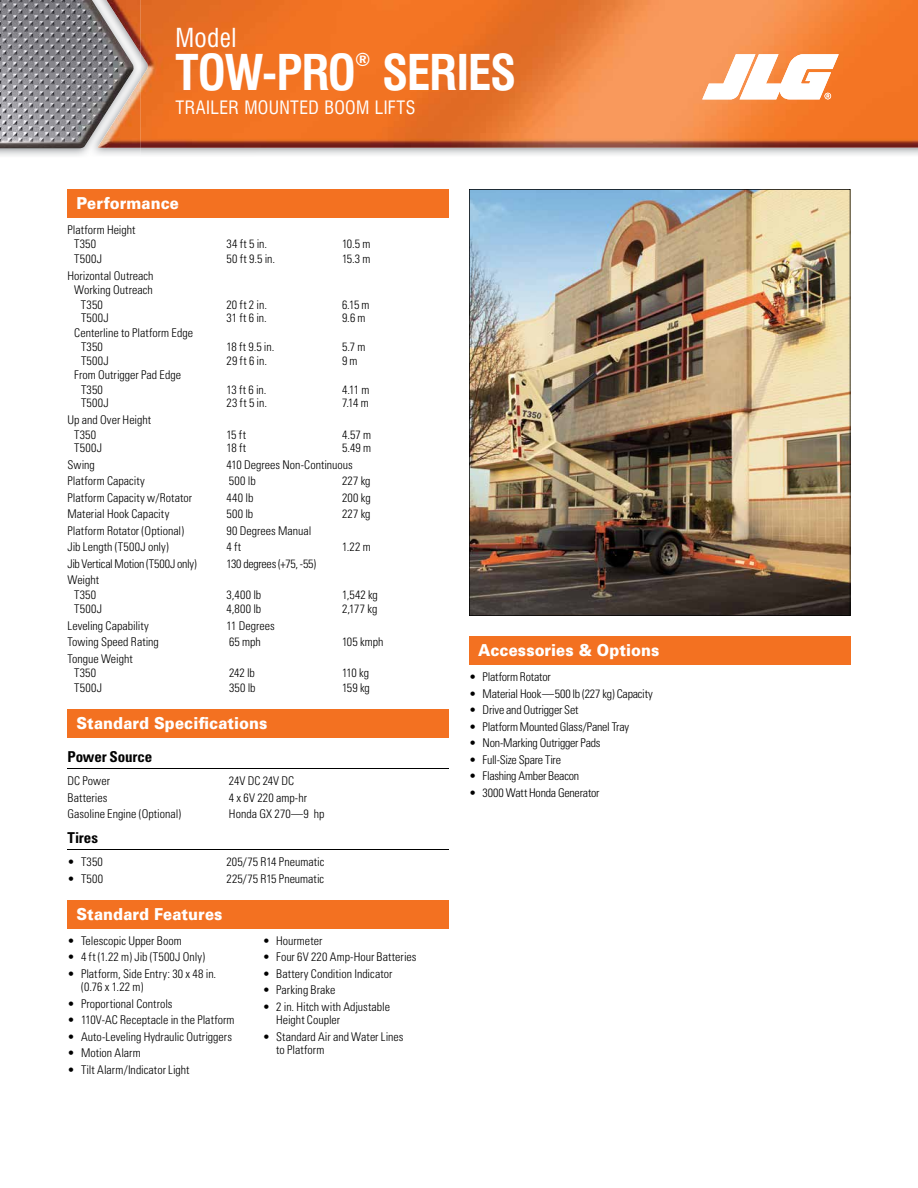
<style>
.page{position:relative;width:918px;height:1188px;background:#fff}
.page>*{position:absolute;margin:0;border:0;box-sizing:border-box;transform-origin:0 0}
.t1{font:700 condensed 48px "Swiss 721 BT";letter-spacing:-.025em;color:#fff}
.t2{font:condensed 25.5px "Swiss 721 BT";letter-spacing:.015em;color:#fff}
.t3{font:700 condensed 18.3px "Swiss 721 BT";color:#fff}
.t4{font:condensed 18px "Swiss 721 BT";letter-spacing:.015em;color:#fff}
.t5{font:900 16.5px "Univers";letter-spacing:.005em;color:#fff;scale:.9 1}
.t6{font:700 condensed 15px "Univers";letter-spacing:-.01em;color:#000}
.t7{font:300 condensed 12px/14.5px "Univers";color:#000}
.t8{font:300 condensed 12px "Univers";letter-spacing:-.02em;color:#000}
.t9{font:300 condensed 12px "Univers";letter-spacing:-.025em;color:#000}
.t10{font:300 condensed 12px "Univers";letter-spacing:.02em;color:#000}
</style>
<div class="page">
<img style="left:140px;top:0;width:778px;height:148px">
<img style="left:89px;top:0;width:51px;height:156px">
<img style="left:0;top:0;width:134px;height:148px">
<svg style="left:702px;top:54px;width:137px;height:45px"></svg>
<img style="left:469px;top:189px;width:381px;height:427px">
<div style="left:68px;top:189px;width:381px;height:29px;background:#f37121"></div>
<div style="left:68px;top:709px;width:381px;height:29px;background:#f37121"></div>
<hr style="left:68px;top:769px;width:381px;height:1px;background:#000">
<hr style="left:68px;top:850px;width:381px;height:1px;background:#000">
<div style="left:68px;top:900px;width:381px;height:28px;background:#f37121"></div>
<div style="left:469px;top:636px;width:381px;height:29px;background:#f37121"></div>
<h2 class="t2" style="left:176px;top:22px;width:62px">Model</h2>
<h1 class="t1" style="left:176px;top:44px;width:182px">TOW-PRO</h1>
<h3 class="t3" style="left:355px;top:49px;width:17px">®</h3>
<h1 class="t1" style="left:382px;top:44px;width:136px">SERIES</h1>
<h3 class="t4" style="left:176px;top:97px;width:241px">TRAILER MOUNTED BOOM LIFTS</h3>
<h3 class="t5" style="left:76px;top:193px;width:115px">Performance</h3>
<p class="t7" style="left:74px;top:222px;width:63px;text-indent:-7px">Platform Height<br>T350</p>
<p class="t7" style="left:226px;top:237px;width:42px">34 ft 5 in.</p>
<p class="t7" style="left:342px;top:237px;width:30px">10.5 m</p>
<p class="t7" style="left:74px;top:252px;width:29px">T500J</p>
<p class="t7" style="left:227px;top:252px;width:50px">50 ft 9.5 in.</p>
<p class="t7" style="left:342px;top:252px;width:30px">15.3 m</p>
<p class="t7" style="left:68px;top:268px;width:88px">Horizontal Outreach</p>
<p class="t7" style="left:74px;top:283px;width:80px">Working Outreach</p>
<p class="t7" style="left:81px;top:297px;width:23px">T350</p>
<p class="t7" style="left:226px;top:297px;width:42px">20 ft 2 in.</p>
<p class="t7" style="left:342px;top:297px;width:29px">6.15 m</p>
<p class="t7" style="left:81px;top:311px;width:29px">T500J</p>
<p class="t7" style="left:226px;top:311px;width:42px">31 ft 6 in.</p>
<p class="t7" style="left:342px;top:311px;width:25px">9.6 m</p>
<p class="t7" style="left:81px;top:325px;width:114px;text-indent:-7px">Centerline to Platform Edge<br>T350</p>
<p class="t7" style="left:226px;top:340px;width:49px">18 ft 9.5 in.</p>
<p class="t7" style="left:342px;top:340px;width:25px">5.7 m</p>
<p class="t7" style="left:81px;top:353px;width:29px">T500J</p>
<p class="t7" style="left:226px;top:353px;width:42px">29 ft 6 in.</p>
<p class="t7" style="left:342px;top:353px;width:17px">9 m</p>
<p class="t7" style="left:81px;top:368px;width:102px;text-indent:-7px">From Outrigger Pad Edge<br>T350</p>
<p class="t7" style="left:226px;top:382px;width:42px">13 ft 6 in.</p>
<p class="t7" style="left:342px;top:382px;width:29px">4.11 m</p>
<p class="t7" style="left:81px;top:396px;width:29px">T500J</p>
<p class="t7" style="left:226px;top:396px;width:42px">23 ft 5 in.</p>
<p class="t7" style="left:342px;top:396px;width:28px">7.14 m</p>
<p class="t7" style="left:74px;top:412px;width:78px;text-indent:-7px">Up and Over Height<br>T350</p>
<p class="t7" style="left:226px;top:427px;width:21px">15 ft</p>
<p class="t7" style="left:342px;top:427px;width:31px">4.57 m</p>
<p class="t7" style="left:74px;top:441px;width:29px">T500J</p>
<p class="t7" style="left:227px;top:441px;width:21px">18 ft</p>
<p class="t7" style="left:342px;top:441px;width:31px">5.49 m</p>
<p class="t7" style="left:68px;top:457px;width:29px">Swing</p>
<p class="t7" style="left:227px;top:457px;width:128px">410 Degrees Non-Continuous</p>
<p class="t7" style="left:68px;top:474px;width:79px">Platform Capacity</p>
<p class="t7" style="left:229px;top:474px;width:28px">500 lb</p>
<p class="t7" style="left:342px;top:474px;width:30px">227 kg</p>
<p class="t7" style="left:68px;top:490px;width:126px">Platform Capacity w/Rotator</p>
<p class="t7" style="left:227px;top:490px;width:28px">440 lb</p>
<p class="t7" style="left:342px;top:490px;width:30px">200 kg</p>
<p class="t7" style="left:68px;top:507px;width:103px">Material Hook Capacity</p>
<p class="t7" style="left:227px;top:507px;width:28px">500 lb</p>
<p class="t7" style="left:342px;top:507px;width:30px">227 kg</p>
<p class="t7" style="left:68px;top:523px;width:118px">Platform Rotator (Optional)</p>
<p class="t7" style="left:227px;top:523px;width:86px">90 Degrees Manual</p>
<p class="t7" style="left:68px;top:540px;width:103px">Jib Length (T500J only)</p>
<p class="t7" style="left:227px;top:540px;width:16px">4 ft</p>
<p class="t7" style="left:342px;top:540px;width:30px">1.22 m</p>
<p class="t9" style="left:68px;top:556px;width:131px">Jib Vertical Motion (T500J only)</p>
<p class="t8" style="left:227px;top:556px;width:91px">130 degrees (+75, -55)</p>
<p class="t7" style="left:68px;top:573px;width:33px;text-align:center">Weight<br>T350</p>
<p class="t7" style="left:227px;top:587px;width:36px">3,400 lb</p>
<p class="t7" style="left:342px;top:587px;width:37px">1,542 kg</p>
<p class="t7" style="left:74px;top:602px;width:29px">T500J</p>
<p class="t7" style="left:227px;top:602px;width:36px">4,800 lb</p>
<p class="t7" style="left:342px;top:602px;width:37px">2,177 kg</p>
<p class="t7" style="left:68px;top:618px;width:83px">Leveling Capability</p>
<p class="t7" style="left:227px;top:618px;width:50px">11 Degrees</p>
<p class="t7" style="left:68px;top:635px;width:93px">Towing Speed Rating</p>
<p class="t7" style="left:229px;top:635px;width:33px">65 mph</p>
<p class="t7" style="left:342px;top:635px;width:43px">105 kmph</p>
<p class="t7" style="left:74px;top:651px;width:60px;text-indent:-7px">Tongue Weight<br>T350</p>
<p class="t7" style="left:229px;top:666px;width:27px">242 lb</p>
<p class="t7" style="left:342px;top:666px;width:29px">110 kg</p>
<p class="t7" style="left:74px;top:680px;width:29px">T500J</p>
<p class="t7" style="left:229px;top:680px;width:28px">350 lb</p>
<p class="t7" style="left:342px;top:680px;width:29px">159 kg</p>
<h3 class="t5" style="left:76px;top:713px;width:214px">Standard Specifications</h3>
<p class="t6" style="left:68px;top:748px;width:86px">Power Source</p>
<p class="t7" style="left:68px;top:774px;width:44px">DC Power</p>
<p class="t7" style="left:229px;top:774px;width:67px">24V DC 24V DC</p>
<p class="t7" style="left:68px;top:790px;width:41px">Batteries</p>
<p class="t7" style="left:229px;top:790px;width:80px">4 x 6V 220 amp-hr</p>
<p class="t7" style="left:68px;top:807px;width:115px">Gasoline Engine (Optional)</p>
<p class="t7" style="left:229px;top:807px;width:97px">Honda GX 270—9 hp</p>
<p class="t6" style="left:68px;top:828px;width:32px">Tires</p>
<p class="t7" style="left:68px;top:855px;width:37px">• T350</p>
<p class="t7" style="left:226px;top:855px;width:99px">205/75 R14 Pneumatic</p>
<p class="t7" style="left:68px;top:871px;width:37px">• T500</p>
<p class="t7" style="left:226px;top:871px;width:99px">225/75 R15 Pneumatic</p>
<h3 class="t5" style="left:76px;top:903px;width:164px">Standard Features</h3>
<p class="t7" style="left:68px;top:933px;width:116px">• Telescopic Upper Boom</p>
<p class="t10" style="left:68px;top:950px;width:139px">• 4 ft (1.22 m) Jib (T500J Only)</p>
<p class="t7" style="left:81px;top:967px;width:137px;line-height:13.5px;text-indent:-14px">• Platform, Side Entry: 30 x 48 in. (0.76 x 1.22 m)</p>
<p class="t7" style="left:68px;top:996px;width:107px">• Proportional Controls</p>
<p class="t7" style="left:68px;top:1013px;width:169px">• 110V-AC Receptacle in the Platform</p>
<p class="t7" style="left:68px;top:1029px;width:166px">• Auto-Leveling Hydraulic Outriggers</p>
<p class="t7" style="left:68px;top:1046px;width:75px">• Motion Alarm</p>
<p class="t7" style="left:68px;top:1062px;width:124px">• Tilt Alarm/Indicator Light</p>
<p class="t7" style="left:263px;top:933px;width:61px">• Hourmeter</p>
<p class="t7" style="left:263px;top:950px;width:155px">• Four 6V 220 Amp-Hour Batteries</p>
<p class="t7" style="left:263px;top:966px;width:131px">• Battery Condition Indicator</p>
<p class="t7" style="left:263px;top:983px;width:74px">• Parking Brake</p>
<p class="t7" style="left:276px;top:1000px;width:115px;line-height:13.5px;text-indent:-14px">• 2 in. Hitch with Adjustable<br>Height Coupler</p>
<p class="t7" style="left:276px;top:1030px;width:129px;line-height:13.5px;text-indent:-14px">• Standard Air and Water Lines to Platform</p>
<h3 class="t5" style="left:478px;top:640px;width:203px">Accessories &amp; Options</h3>
<p class="t7" style="left:469px;top:670px;width:83px">• Platform Rotator</p>
<p class="t7" style="left:469px;top:686px;width:185px">• Material Hook — 500 lb (227 kg) Capacity</p>
<p class="t7" style="left:469px;top:703px;width:111px">• Drive and Outrigger Set</p>
<p class="t8" style="left:469px;top:719px;width:162px">• Platform Mounted Glass/Panel Tray</p>
<p class="t8" style="left:469px;top:736px;width:133px">• Non-Marking Outrigger Pads</p>
<p class="t8" style="left:469px;top:752px;width:94px">• Full-Size Spare Tire</p>
<p class="t8" style="left:469px;top:769px;width:112px">• Flashing Amber Beacon</p>
<p class="t7" style="left:469px;top:785px;width:132px">• 3000 Watt Honda Generator</p>
</div>
